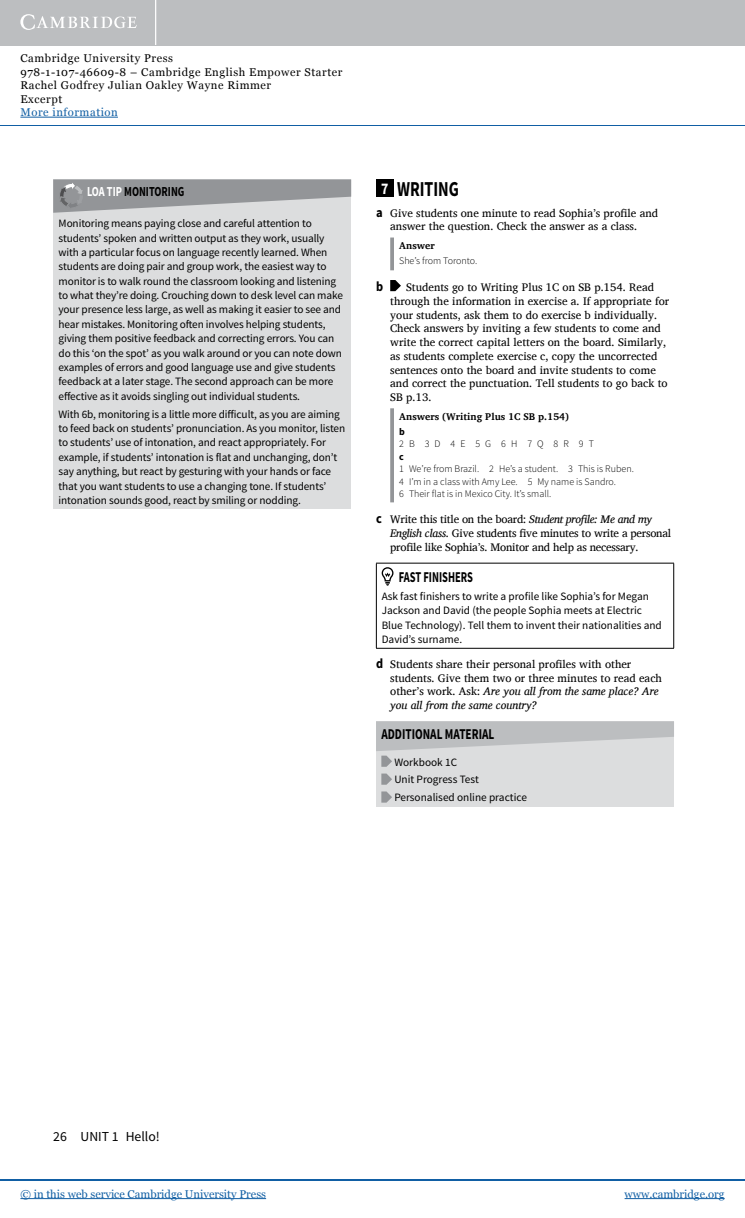
<style>
.page{position:relative;width:745px;height:1218px;background:#fff}
.page>*{position:absolute;margin:0;border:0;box-sizing:border-box;transform-origin:0 0}
.t1{font:700 21.25px "Source Sans Pro";color:#000;scale:.75 1}
.t2{font:700 15px "Source Sans Pro";color:#000;scale:.75 1}
.t3{font:700 15px "Source Sans Pro";color:#000;scale:.7 1}
.t4{font:700 13.75px "Source Sans Pro";color:#000;scale:.75 1}
.t5{font:13.75px "Source Sans Pro";color:#000}
.t6{font:700 13.75px "Source Sans Pro";color:#000;scale:.9 1}
.t7{font:11.25px/14.4px "Source Sans Pro";letter-spacing:-.01em;color:#000}
.t8{font:11.25px/13.8px "Charis SIL";color:#000}
.t9{font:11.25px/13.8px "Charis SIL";letter-spacing:-.02em;color:#000}
.t10{font:11.25px/13.4px "Georgia";letter-spacing:.05em;color:#000}
.t11{font:11.25px "Georgia";color:#115fa4}
.t12{font:11.25px "Georgia";letter-spacing:.05em;color:#115fa4}
.t13{font:300 10px/12.5px "Source Sans Pro";color:#000}
.t14{font:700 10px "Charis SIL";color:#000}
.t15{font:300 10px "Source Sans Pro";letter-spacing:.5em;color:#000}
.t16{font:700 10px "Source Sans Pro";color:#000}
.s1{color:#fff}
.s2{font-size:16.25px;color:#fff}
.s3{font-family:"Source Sans Pro";font-weight:700;font-size:13.75px}
.s4{font-style:italic}
</style>
<div class="page">
<div style="left:0;top:0;width:744px;height:45px;background:#bcbec0"></div>
<hr style="left:155px;top:0;width:1px;height:45px;background:#fff">
<svg style="left:20px;top:14px;width:117px;height:16px"></svg>
<hr style="left:20px;top:117px;width:98px;height:1px;background:#115fa4">
<hr style="left:0;top:125px;width:744px;height:1px;background:#115fa4">
<hr style="left:0;top:1179px;width:744px;height:1px;background:#115fa4">
<hr style="left:20px;top:1198px;width:246px;height:1px;background:#115fa4">
<hr style="left:624px;top:1198px;width:100px;height:1px;background:#115fa4">
<div style="left:376px;top:179px;width:17px;height:18px;background:#000"></div>
<svg style="left:390px;top:237px;width:4px;height:33px"></svg>
<svg style="left:390px;top:280px;width:10px;height:11px"></svg>
<svg style="left:390px;top:408px;width:4px;height:94px"></svg>
<hr style="left:376px;top:563px;width:1px;height:85px;background:#000">
<hr style="left:376px;top:563px;width:297px;height:1px;background:#000">
<hr style="left:673px;top:563px;width:1px;height:85px;background:#000">
<hr style="left:376px;top:648px;width:297px;height:1px;background:#000">
<svg style="left:381px;top:567px;width:12px;height:18px"></svg>
<div style="left:376px;top:721px;width:297px;height:85px;background:#dcddde"></div>
<svg style="left:376px;top:721px;width:297px;height:46px"></svg>
<svg style="left:381px;top:773px;width:11px;height:11px"></svg>
<svg style="left:381px;top:791px;width:11px;height:11px"></svg>
<div style="left:53px;top:179px;width:298px;height:330px;background:#dcddde"></div>
<svg style="left:53px;top:179px;width:298px;height:34px"></svg>
<p class="t10" style="left:20px;top:51px;width:323px">Cambridge University Press<br>978-1-107-46609-8 – Cambridge English Empower Starter Rachel Godfrey Julian Oakley Wayne Rimmer<br>Excerpt</p>
<p class="t12" style="left:20px;top:104px;width:99px">More information</p>
<p class="t4" style="left:87px;top:182px;width:131px"><span class="s1">LOA TIP</span> MONITORING</p>
<p class="t7" style="left:58px;top:216px;width:286px">Monitoring means paying close and careful attention to students’ spoken and written output as they work, usually with a particular focus on language recently learned. When students are doing pair and group work, the easiest way to monitor is to walk round the classroom looking and listening to what they’re doing. Crouching down to desk level can make your presence less large, as well as making it easier to see and hear mistakes. Monitoring often involves helping students, giving them positive feedback and correcting errors. You can do this ‘on the spot’ as you walk around or you can note down examples of errors and good language use and give students feedback at a later stage. The second approach can be more effective as it avoids singling out individual students.</p>
<p class="t7" style="left:58px;top:407px;width:288px">With 6b, monitoring is a little more difficult, as you are aiming to feed back on students’ pronunciation. As you monitor, listen to students’ use of intonation, and react appropriately. For example, if students’ intonation is flat and unchanging, don’t say anything, but react by gesturing with your hands or face that you want students to use a changing tone. If students’ intonation sounds good, react by smiling or nodding.</p>
<h1 class="t1" style="left:381px;top:175px;width:105px"><span class="s2">7</span> WRITING</h1>
<p class="t8" style="left:390px;top:206px;width:269px;text-indent:-14px"><span class="s3">a</span> Give students one minute to read Sophia’s profile and answer the question. Check the answer as a class.</p>
<p class="t14" style="left:399px;top:240px;width:37px">Answer</p>
<p class="t13" style="left:399px;top:254px;width:80px">She’s from Toronto.</p>
<p class="t6" style="left:376px;top:278px;width:9px">b</p>
<p class="t8" style="left:390px;top:280px;width:280px;text-indent:16px">Students go to Writing Plus 1C on SB p.154. Read through the information in exercise a. If appropriate for your students, ask them to do exercise b individually.<br>Check answers by inviting a few students to come and write the correct capital letters on the board. Similarly, as students complete exercise c, copy the uncorrected sentences onto the board and invite students to come and correct the punctuation. Tell students to go back to SB p.13.</p>
<p class="t14" style="left:399px;top:411px;width:171px">Answers (Writing Plus 1C SB p.154)</p>
<p class="t16" style="left:399px;top:425px;width:7px">b</p>
<p class="t15" style="left:399px;top:438px;width:196px">2B 3D 4E 5G 6H 7Q 8R 9T</p>
<p class="t16" style="left:399px;top:450px;width:6px">c</p>
<p class="t13" style="left:399px;top:462px;width:236px">1 We’re from Brazil. 2 He’s a student. 3 This is Ruben.<br>4 I’m in a class with Amy Lee. 5 My name is Sandro.<br>6 Their flat is in Mexico City. It’s small.</p>
<p class="t9" style="left:390px;top:512px;width:282px;text-indent:-14px"><span class="s3">c</span> Write this title on the board: <span class="s4">Student profile: Me and my<br>English class</span>. Give students five minutes to write a personal profile like Sophia’s. Monitor and help as necessary.</p>
<h2 class="t3" style="left:398px;top:567px;width:107px">FAST FINISHERS</h2>
<p class="t7" style="left:381px;top:589px;width:281px">Ask fast finishers to write a profile like Sophia’s for Megan Jackson and David (the people Sophia meets at Electric Blue Technology). Tell them to invent their nationalities and David’s surname.</p>
<p class="t8" style="left:390px;top:657px;width:273px;text-indent:-14px"><span class="s3">d</span> Students share their personal profiles with other students. Give them two or three minutes to read each other’s work. Ask: <span class="s4">Are you all from the same place? Are you all from the same country?</span></p>
<h2 class="t2" style="left:381px;top:725px;width:152px">ADDITIONAL MATERIAL</h2>
<p class="t7" style="left:394px;top:753px;width:134px;line-height:17.9px">Workbook 1C<br>Unit Progress Test<br>Personalised online practice</p>
<p class="t5" style="left:53px;top:1127px;width:108px">26 UNIT 1 Hello!</p>
<p class="t11" style="left:20px;top:1185px;width:247px">© in this web service Cambridge University Press</p>
<p class="t11" style="left:624px;top:1185px;width:101px">www.cambridge.org</p>
</div>
